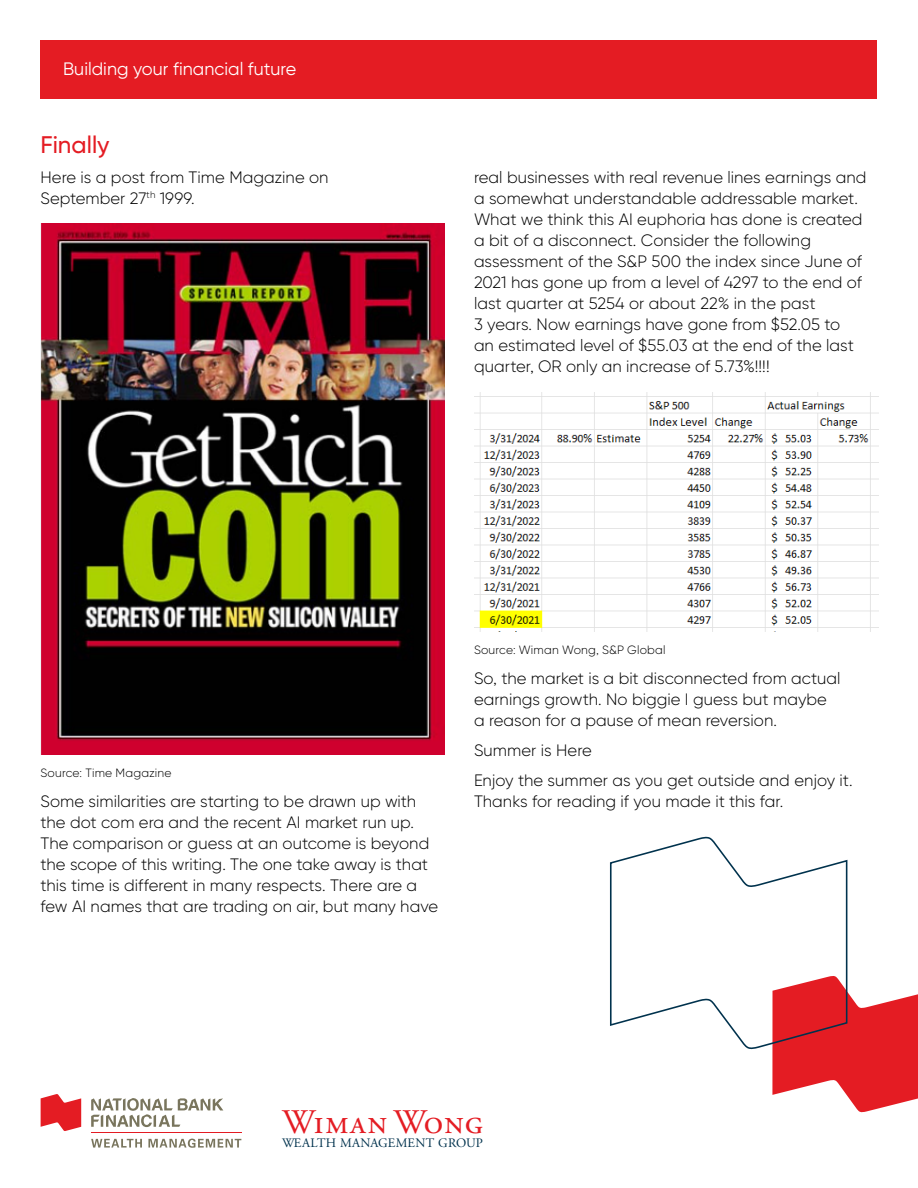
<style>
.page{position:relative;width:918px;height:1188px;background:#fff}
.page>*{position:absolute;margin:0;border:0;box-sizing:border-box;transform-origin:0 0}
.t1{font:34.5px "Adobe Garamond Pro";letter-spacing:.02em;color:#e41c23}
.t2{font:500 24px "Gilroy BN";color:#e41c23}
.t3{font:18px "Gilroy BN";color:#fff}
.Sources{font:300 16.5px/21px "Gilroy BN";color:#000}
.t4{font:12.9px "Adobe Garamond Pro";letter-spacing:.01em;color:#00324d}
.Sources-2{font:300 12px "Gilroy BN";letter-spacing:.015em;color:#000}
</style>
<div class="page">
<div style="left:40px;top:40px;width:838px;height:59px;background:#e41c23"></div>
<img style="left:40px;top:224px;width:405px;height:530px">
<img style="left:474px;top:393px;width:404px;height:238px">
<svg style="left:41px;top:1094px;width:40px;height:37px"></svg>
<svg style="left:91px;top:1139px;width:51px;height:9px"></svg>
<svg style="left:148px;top:1139px;width:93px;height:9px"></svg>
<hr style="left:91px;top:1132px;width:150px;height:1px;background:#e41c23">
<svg style="left:91px;top:1098px;width:132px;height:29px"></svg>
<svg style="left:772px;top:994px;width:146px;height:119px"></svg>
<svg style="left:610px;top:837px;width:239px;height:214px"></svg>
<p class="t3" style="left:63px;top:58px;width:235px">Building your financial future</p>
<h2 class="t2" style="left:40px;top:130px;width:71px">Finally</h2>
<p class="Sources" style="left:40px;top:166px;width:290px">Here is a post from Time Magazine on<br>September 27<sup>th</sup> 1999.</p>
<p class="Sources" style="left:474px;top:166px;width:394px">real businesses with real revenue lines earnings and a somewhat understandable addressable market.<br>What we think this AI euphoria has done is created a bit of a disconnect. Consider the following assessment of the S&amp;P 500 the index since June of 2021 has gone up from a level of 4297 to the end of last quarter at 5254 or about 22% in the past<br>3 years. Now earnings have gone from $52.05 to<br>an estimated level of $55.03 at the end of the last quarter, OR only an increase of 5.73%!!!!</p>
<p class="Sources-2" style="left:40px;top:765px;width:132px">Source: Time Magazine</p>
<p class="Sources" style="left:40px;top:790px;width:399px">Some similarities are starting to be drawn up with the dot com era and the recent AI market run up.<br>The comparison or guess at an outcome is beyond the scope of this writing. The one take away is that this time is different in many respects. There are a few AI names that are trading on air, but many have</p>
<p class="Sources-2" style="left:474px;top:642px;width:193px">Source: Wiman Wong, S&amp;P Global</p>
<p class="Sources" style="left:474px;top:667px;width:368px">So, the market is a bit disconnected from actual earnings growth. No biggie I guess but maybe a reason for a pause of mean reversion.</p>
<p class="Sources" style="left:474px;top:739px;width:119px">Summer is Here</p>
<p class="Sources" style="left:474px;top:769px;width:380px">Enjoy the summer as you get outside and enjoy it.<br>Thanks for reading if you made it this far.</p>
<p class="t1" style="left:282px;top:1101px;width:202px">Wiman Wong</p>
<p class="t4" style="left:282px;top:1136px;width:202px">WEALTH MANAGEMENT GROUP</p>
</div>
